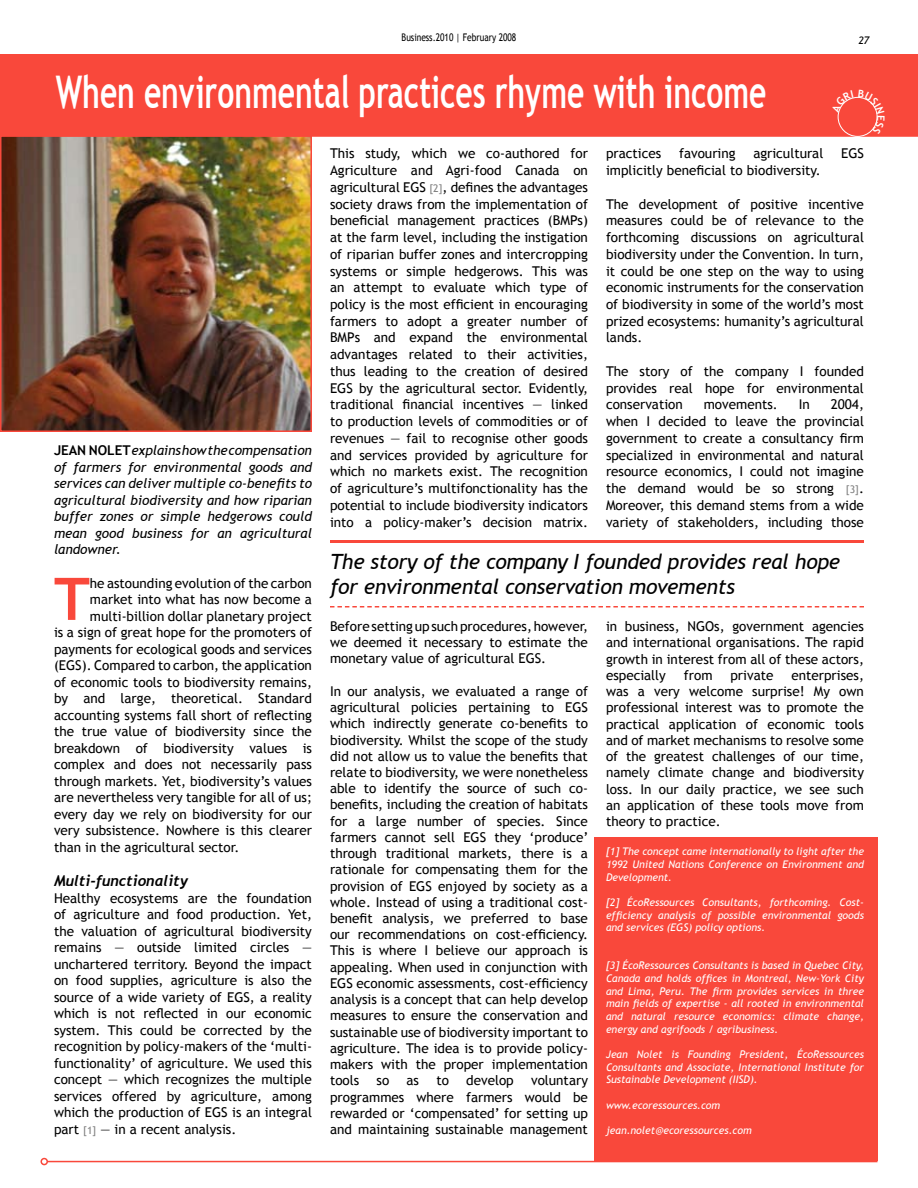
<style>
.page{position:relative;width:918px;height:1188px;background:#fff}
.page>*{position:absolute;margin:0;border:0;box-sizing:border-box;transform-origin:0 0}
.t1{font:700 58.8px "Trebuchet MS";color:#f9483b}
.t2{font:700 45px "Trebuchet MS";color:#fff;scale:.67 1}
.t3{font:italic 21px/25.2px "Trebuchet MS";letter-spacing:-.01em;color:#000}
.t4{font:italic 700 15px "Trebuchet";color:#000}
.t5{font:13.5px/16.2px "Trebuchet MS";color:#000;text-align:justify}
.t6{font:italic 13.5px/16.5px "Trebuchet MS";color:#000;text-align:justify}
.t7{font:700 13.5px "Trebuchet MS";color:#000}
.t8{font:italic 10.5px/12.6px "Trebuchet MS";color:#fff;text-align:justify}
.t9{font:10.5px "Trebuchet MS";color:#000;scale:.8 1}
.t10{font:italic 10.5px "Trebuchet MS";color:#000}
.s1{font-size:10.5px;color:#808080}
</style>
<div class="page">
<div style="left:594px;top:837px;width:284px;height:324px;background:#f9483b"></div>
<img style="left:3px;top:138px;width:306px;height:291px">
<div style="left:0;top:135px;width:312px;height:297px;border:2px solid #f9483b"></div>
<div style="left:0;top:54px;width:918px;height:83px;background:#f9483b"></div>
<div style="left:838px;top:97px;width:40px;height:40px;border:1px solid #fff;border-radius:50%"></div>
<hr style="left:330px;top:540px;width:534px;height:3px;background:#f9483b">
<svg style="left:330px;top:606px;width:534px;height:2px"></svg>
<hr style="left:47px;top:1161px;width:831px;height:1px;background:#f9483b">
<div style="left:40px;top:1158px;width:8px;height:7px;border:2px solid #f9483b;border-radius:50%"></div>
<svg style="left:831px;top:90px;width:54px;height:44px;background:#f94f43"></svg>
<p class="t9" style="left:402px;top:31px;width:145px">Business.2010 | February 2008</p>
<p class="t10" style="left:858px;top:34px;width:13px">27</p>
<h2 class="t2" style="left:56px;top:64px;width:1062px">When environmental practices rhyme with income</h2>
<p class="t6" style="left:54px;top:443px;width:260px;text-indent:77px">explains how the compensation of farmers for environmental goods and services can deliver multiple co-benefits to agricultural biodiversity and how riparian buffer zones or simple hedgerows could mean good business for an agricultural landowner.</p>
<h1 class="t1" style="left:54px;top:562px;width:36px">T</h1>
<p class="t5" style="left:90px;top:575px;width:224px">he astounding evolution of the carbon</p>
<p class="t7" style="left:54px;top:442px;width:53px">JEAN NOLET</p>
<p class="t5" style="left:90px;top:591px;width:224px">market into what has now become a</p>
<p class="t5" style="left:90px;top:608px;width:224px">multi-billion dollar planetary project</p>
<p class="t5" style="left:54px;top:624px;width:260px">is a sign of great hope for the promoters of</p>
<p class="t5" style="left:54px;top:641px;width:259px">payments for ecological goods and services</p>
<p class="t5" style="left:54px;top:657px;width:259px">(EGS). Compared to carbon, the application</p>
<p class="t5" style="left:54px;top:674px;width:259px">of economic tools to biodiversity remains,</p>
<p class="t5" style="left:54px;top:690px;width:259px">by and large, theoretical. Standard</p>
<p class="t5" style="left:54px;top:707px;width:259px">accounting systems fall short of reflecting</p>
<p class="t5" style="left:54px;top:723px;width:259px">the true value of biodiversity since the</p>
<p class="t5" style="left:54px;top:740px;width:259px">breakdown of biodiversity values is</p>
<p class="t5" style="left:54px;top:756px;width:259px">complex and does not necessarily pass</p>
<p class="t5" style="left:54px;top:773px;width:259px">through markets. Yet, biodiversity’s values</p>
<p class="t5" style="left:54px;top:789px;width:259px">are nevertheless very tangible for all of us;</p>
<p class="t5" style="left:54px;top:806px;width:259px">every day we rely on biodiversity for our</p>
<p class="t5" style="left:54px;top:822px;width:260px">very subsistence. Nowhere is this clearer</p>
<p class="t5" style="left:54px;top:839px;width:187px">than in the agricultural sector.</p>
<p class="t4" style="left:54px;top:872px;width:136px">Multi-functionality</p>
<p class="t5" style="left:54px;top:890px;width:259px">Healthy ecosystems are the foundation of agriculture and food production. Yet, the valuation of agricultural biodiversity remains — outside limited circles — unchartered territory. Beyond the impact on food supplies, agriculture is also the source of a wide variety of EGS, a reality which is not reflected in our economic system. This could be corrected by the recognition by policy-makers of the ‘multi&shy;functionality’ of agriculture. We used this concept — which recognizes the multiple services offered by agriculture, among which the production of EGS is an integral part <span class="s1">[1]</span> — in a recent analysis.</p>
<p class="t5" style="left:330px;top:145px;width:260px;line-height:16.8px">This study, which we co-authored for Agriculture and Agri-food Canada on agricultural EGS <span class="s1">[2]</span>, defines the advantages society draws from the implementation of beneficial management practices (BMPs) at the farm level, including the instigation of riparian buffer zones and intercropping systems or simple hedgerows. This was an attempt to evaluate which type of policy is the most efficient in encouraging farmers to adopt a greater number of BMPs and expand the environmental advantages related to their activities, thus leading to the creation of desired EGS by the agricultural sector. Evidently, traditional financial incentives — linked to production levels of commodities or of revenues — fail to recognise other goods and services provided by agriculture for which no markets exist. The recognition of agriculture’s multifonctionality has the potential to include biodiversity indicators into a policy-maker’s decision matrix.</p>
<p class="t5" style="left:606px;top:146px;width:57px">practices</p>
<p class="t5" style="left:679px;top:146px;width:58px">favouring</p>
<p class="t5" style="left:753px;top:146px;width:72px">agricultural</p>
<p class="t5" style="left:841px;top:146px;width:24px">EGS</p>
<p class="t5" style="left:606px;top:162px;width:216px">implicitly beneficial to biodiversity.</p>
<p class="t5" style="left:606px;top:196px;width:259px;line-height:16.8px">The development of positive incentive measures could be of relevance to the forthcoming discussions on agricultural biodiversity under the Convention. In turn, it could be one step on the way to using economic instruments for the conservation of biodiversity in some of the world’s most prized ecosystems: humanity’s agricultural lands.</p>
<p class="t5" style="left:606px;top:363px;width:259px;line-height:16.8px">The story of the company I founded provides real hope for environmental conservation</p>
<p class="t5" style="left:606px;top:396px;width:259px;line-height:16.8px;text-indent:225px">2004, when I decided to leave the provincial government to create a consultancy firm specialized in environmental and natural resource economics, I could not imagine the demand would be so strong <span class="s1">[3]</span>.<br>Moreover, this demand stems from a wide variety of stakeholders, including those</p>
<p class="t5" style="left:704px;top:397px;width:76px">movements.</p>
<p class="t5" style="left:799px;top:397px;width:13px">In</p>
<h3 class="t3" style="left:330px;top:549px;width:512px">The story of the company I founded provides real hope for environmental conservation movements</h3>
<p class="t5" style="left:330px;top:618px;width:259px">Before setting up such procedures, however, we deemed it necessary to estimate the monetary value of agricultural EGS.</p>
<p class="t5" style="left:330px;top:683px;width:260px">In our analysis, we evaluated a range of agricultural policies pertaining to EGS which indirectly generate co-benefits to biodiversity. Whilst the scope of the study did not allow us to value the benefits that relate to biodiversity, we were nonetheless able to identify the source of such co&shy;benefits, including the creation of habitats for a large number of species. Since farmers cannot sell EGS they ‘produce’ through traditional markets, there is a rationale for compensating them for the provision of EGS enjoyed by society as a whole. Instead of using a traditional cost&shy;benefit analysis, we preferred to base our recommendations on cost-efficiency.<br>This is where I believe our approach is appealing. When used in conjunction with EGS economic assessments, cost-efficiency analysis is a concept that can help develop measures to ensure the conservation and sustainable use of biodiversity important to agriculture. The idea is to provide policy&shy;makers with the proper implementation tools</p>
<p class="t5" style="left:330px;top:1073px;width:259px;text-indent:201px">voluntary programmes where farmers would be rewarded or ‘compensated’ for setting up and maintaining sustainable management</p>
<p class="t5" style="left:377px;top:1073px;width:14px">so</p>
<p class="t5" style="left:407px;top:1073px;width:14px">as</p>
<p class="t5" style="left:436px;top:1073px;width:14px">to</p>
<p class="t5" style="left:466px;top:1073px;width:49px">develop</p>
<p class="t5" style="left:606px;top:618px;width:259px">in business, NGOs, government agencies and international organisations. The rapid growth in interest from all of these actors, especially</p>
<p class="t5" style="left:684px;top:667px;width:30px">from</p>
<p class="t5" style="left:730px;top:667px;width:45px">private</p>
<p class="t5" style="left:606px;top:667px;width:260px;text-indent:185px">enterprises, was a very welcome surprise! My own professional interest was to promote the practical application of economic tools and of market mechanisms to resolve some of the greatest challenges of our time, namely climate change and biodiversity loss. In our daily practice, we see such an application of these tools move from theory to practice.</p>
<p class="t8" style="left:606px;top:845px;width:259px">[1] The concept came internationally to light after the 1992 United Nations Conference on Environment and Development.</p>
<p class="t8" style="left:606px;top:896px;width:260px">[2] ÉcoRessources Consultants, forthcoming. Cost&shy;efficiency analysis of possible environmental goods and services (EGS) policy options.</p>
<p class="t8" style="left:606px;top:959px;width:260px">[3] ÉcoRessources Consultants is based in Quebec City, Canada and holds offices in Montreal, New-York City and Lima, Peru. The firm provides services in three main fields of expertise - all rooted in environmental and natural resource economics: climate change, energy and agrifoods / agribusiness.</p>
<p class="t8" style="left:606px;top:1048px;width:260px">Jean Nolet is Founding President, ÉcoRessources Consultants and Associate, International Institute for Sustainable Development (IISD).</p>
<p class="t8" style="left:606px;top:1099px;width:116px">www.ecoressources.com</p>
<p class="t8" style="left:606px;top:1124px;width:147px">jean.nolet@ecoressources.com</p>
</div>
